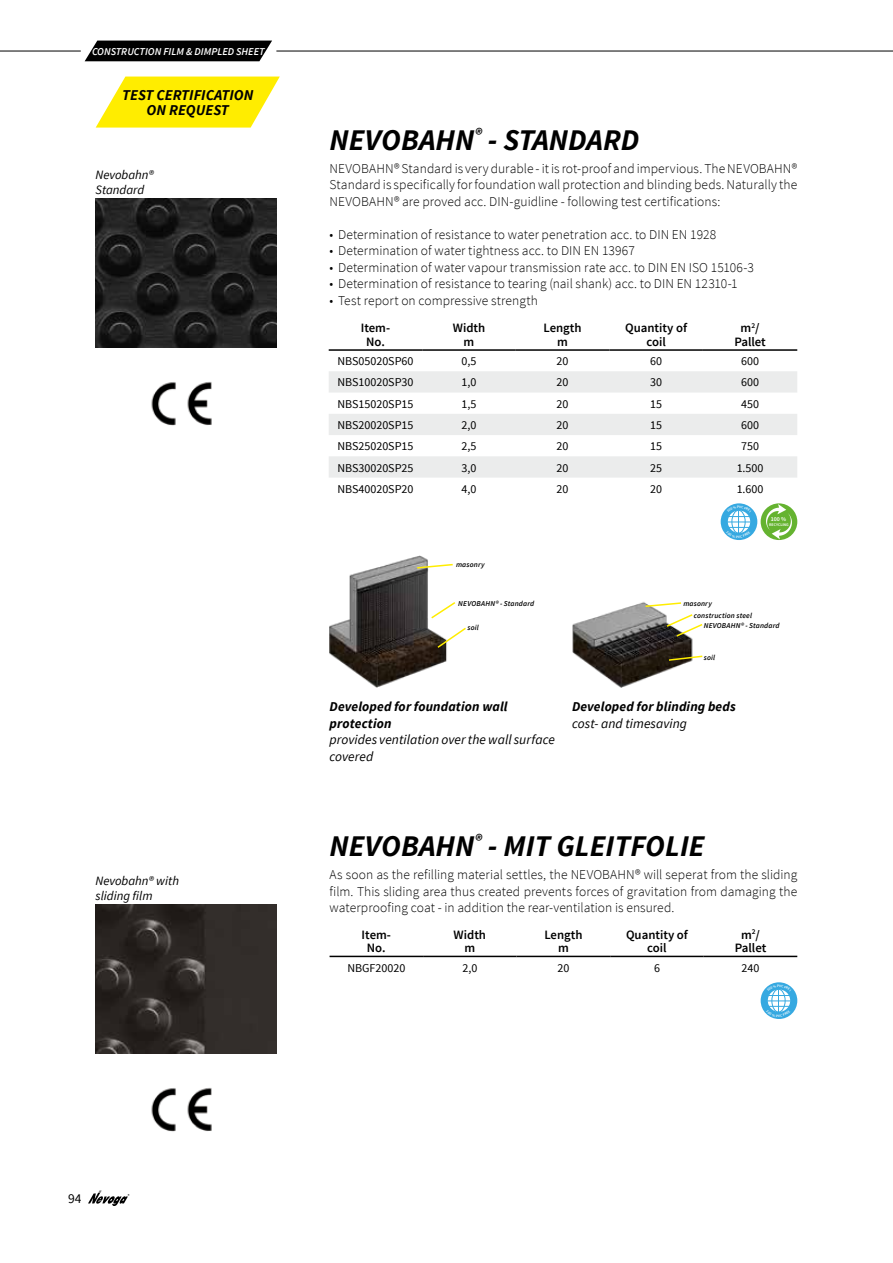
<style>
.page{position:relative;width:893px;height:1263px;background:#fff}
.page>*{position:absolute;margin:0;border:0;box-sizing:border-box;transform-origin:0 0}
.t1{font:italic 700 30px "Source Sans Pro";color:#000}
.t2{font:italic 700 15px/15px "Source Sans Pro";color:#000;text-align:center}
.t3{font:300 13.5px/16.5px "Source Sans Pro";letter-spacing:.005em;color:#000;text-align:justify}
.t4{font:italic 13.5px/16.5px "Source Sans Pro";letter-spacing:.005em;color:#000}
.t5{font:italic 700 13.5px/16.5px "Source Sans Pro";letter-spacing:.01em;color:#000}
.t6{font:13.5px "Source Sans Pro";color:#000}
.t7{font:600 12.75px/13.5px "Source Sans Pro";color:#000;text-align:center}
.t8{font:italic 12.75px/15px "Source Sans Pro";color:#000}
.t9{font:12px "Source Sans Pro";color:#000}
.t10{font:italic 600 10.5px "Source Sans Pro";color:#fff}
.t11{font:italic 600 7.5px/12px "Source Sans Pro";letter-spacing:.02em;color:#000}
.t12{font:600 6px "Source Sans Pro";color:#fff}
.t13{font:600 4.05px "Source Sans Pro";color:#fff}
</style>
<div class="page">
<svg style="left:88px;top:1191px;width:41px;height:15px"></svg>
<svg style="left:329px;top:371px;width:468px;height:107px;fill:#ebecec"></svg>
<hr style="left:329px;top:349px;width:93px;height:2px;background:#000">
<hr style="left:422px;top:349px;width:94px;height:2px;background:#000">
<hr style="left:516px;top:349px;width:93px;height:2px;background:#000">
<hr style="left:609px;top:349px;width:94px;height:2px;background:#000">
<hr style="left:703px;top:349px;width:94px;height:2px;background:#000">
<hr style="left:0;top:51px;width:81px;height:1px;background:#000">
<hr style="left:276px;top:51px;width:617px;height:1px;background:#000">
<svg style="left:85px;top:41px;width:187px;height:20px;background:#101010"></svg>
<svg style="left:96px;top:77px;width:184px;height:51px"></svg>
<svg style="left:330px;top:957px;width:467px;height:1px"></svg>
<hr style="left:330px;top:956px;width:93px;height:1px;background:#000">
<hr style="left:423px;top:956px;width:94px;height:1px;background:#000">
<hr style="left:517px;top:956px;width:93px;height:1px;background:#000">
<hr style="left:610px;top:956px;width:94px;height:1px;background:#000">
<hr style="left:704px;top:956px;width:93px;height:1px;background:#000">
<div style="left:721px;top:503px;width:36px;height:37px;background:#36a9e1;border-radius:50%"></div>
<div style="left:726px;top:509px;width:26px;height:25px;border:1px solid #36a9e1;border-radius:50%"></div>
<div style="left:761px;top:503px;width:36px;height:37px;background:#65b330;border-radius:50%"></div>
<svg style="left:766px;top:504px;width:26px;height:35px"></svg>
<img style="left:572px;top:602px;width:121px;height:86px">
<svg style="left:667px;top:655px;width:36px;height:7px"></svg>
<svg style="left:644px;top:602px;width:59px;height:36px"></svg>
<img style="left:330px;top:555px;width:117px;height:132px">
<svg style="left:416px;top:563px;width:37px;height:6px"></svg>
<svg style="left:436px;top:626px;width:30px;height:23px"></svg>
<svg style="left:430px;top:601px;width:26px;height:19px"></svg>
<img style="left:96px;top:199px;width:180px;height:148px">
<img style="left:151px;top:382px;width:61px;height:44px">
<img style="left:96px;top:905px;width:180px;height:148px">
<img style="left:151px;top:1088px;width:61px;height:44px">
<div style="left:761px;top:982px;width:36px;height:37px;background:#36a9e1;border-radius:50%"></div>
<div style="left:766px;top:988px;width:26px;height:25px;border:1px solid #36a9e1;border-radius:50%"></div>
<svg style="left:726px;top:506px;width:25px;height:32px"></svg>
<svg style="left:766px;top:984px;width:25px;height:33px"></svg>
<p class="t10" style="left:92px;top:45px;width:174px">CONSTRUCTION FILM &amp; DIMPLED SHEET</p>
<p class="t2" style="left:122px;top:88px;width:133px">TEST CERTIFICATION<br>ON REQUEST</p>
<p class="t8" style="left:96px;top:167px;width:60px">Nevobahn®<br>Standard</p>
<p class="t8" style="left:96px;top:873px;width:85px">Nevobahn® with sliding film</p>
<h1 class="t1" style="left:330px;top:121px;width:311px">NEVOBAHN<sup>®</sup> - STANDARD</h1>
<p class="t3" style="left:330px;top:160px;width:469px">NEVOBAHN® Standard is very durable - it is rot-proof and impervious. The NEVOBAHN® Standard is specifically for foundation wall protection and blinding beds. Naturally the NEVOBAHN® are proved acc. DIN-guidline - following test certifications:</p>
<p class="t3" style="left:330px;top:226px;width:388px">• Determination of resistance to water penetration acc. to DIN EN 1928</p>
<p class="t3" style="left:330px;top:243px;width:307px">• Determination of water tightness acc. to DIN EN 13967</p>
<p class="t3" style="left:330px;top:259px;width:426px">• Determination of water vapour transmission rate acc. to DIN EN ISO 15106-3</p>
<p class="t3" style="left:330px;top:276px;width:410px">• Determination of resistance to tearing (nail shank) acc. to DIN EN 12310-1</p>
<p class="t3" style="left:330px;top:292px;width:210px">• Test report on compressive strength</p>
<p class="t7" style="left:361px;top:322px;width:31px">Item-<br>No.</p>
<p class="t7" style="left:453px;top:322px;width:34px">Width m</p>
<p class="t7" style="left:543px;top:322px;width:40px">Length m</p>
<p class="t7" style="left:625px;top:322px;width:63px">Quantity of coil</p>
<p class="t7" style="left:734px;top:322px;width:33px">m<sup>2</sup>/<br>Pallet</p>
<p class="t9" style="left:337px;top:354px;width:78px">NBS05020SP60</p>
<p class="t9" style="left:462px;top:354px;width:16px">0,5</p>
<p class="t9" style="left:557px;top:354px;width:13px">20</p>
<p class="t9" style="left:650px;top:354px;width:13px">60</p>
<p class="t9" style="left:741px;top:354px;width:19px">600</p>
<p class="t9" style="left:337px;top:375px;width:78px">NBS10020SP30</p>
<p class="t9" style="left:462px;top:375px;width:16px">1,0</p>
<p class="t9" style="left:557px;top:375px;width:13px">20</p>
<p class="t9" style="left:650px;top:375px;width:13px">30</p>
<p class="t9" style="left:741px;top:375px;width:19px">600</p>
<p class="t9" style="left:337px;top:396px;width:78px">NBS15020SP15</p>
<p class="t9" style="left:462px;top:396px;width:16px">1,5</p>
<p class="t9" style="left:557px;top:396px;width:13px">20</p>
<p class="t9" style="left:650px;top:396px;width:13px">15</p>
<p class="t9" style="left:741px;top:396px;width:19px">450</p>
<p class="t9" style="left:337px;top:417px;width:78px">NBS20020SP15</p>
<p class="t9" style="left:462px;top:417px;width:16px">2,0</p>
<p class="t9" style="left:557px;top:417px;width:13px">20</p>
<p class="t9" style="left:650px;top:417px;width:13px">15</p>
<p class="t9" style="left:741px;top:417px;width:19px">600</p>
<p class="t9" style="left:337px;top:439px;width:78px">NBS25020SP15</p>
<p class="t9" style="left:462px;top:439px;width:16px">2,5</p>
<p class="t9" style="left:557px;top:439px;width:13px">20</p>
<p class="t9" style="left:650px;top:439px;width:13px">15</p>
<p class="t9" style="left:741px;top:439px;width:19px">750</p>
<p class="t9" style="left:337px;top:460px;width:78px">NBS30020SP25</p>
<p class="t9" style="left:462px;top:460px;width:16px">3,0</p>
<p class="t9" style="left:557px;top:460px;width:13px">20</p>
<p class="t9" style="left:650px;top:460px;width:13px">25</p>
<p class="t9" style="left:737px;top:460px;width:28px">1.500</p>
<p class="t9" style="left:337px;top:481px;width:78px">NBS40020SP20</p>
<p class="t9" style="left:462px;top:481px;width:16px">4,0</p>
<p class="t9" style="left:557px;top:481px;width:13px">20</p>
<p class="t9" style="left:650px;top:481px;width:13px">20</p>
<p class="t9" style="left:737px;top:481px;width:28px">1.600</p>
<p class="t12" style="left:771px;top:515px;width:17px">100 %</p>
<p class="t13" style="left:769px;top:522px;width:21px">RECYCLING</p>
<p class="t11" style="left:456px;top:558px;width:30px">masonry</p>
<p class="t11" style="left:458px;top:597px;width:77px">NEVOBAHN® - Standard</p>
<p class="t11" style="left:694px;top:598px;width:60px;text-indent:-10px">masonry construction steel</p>
<p class="t11" style="left:468px;top:622px;width:13px">soil</p>
<p class="t11" style="left:704px;top:619px;width:77px">NEVOBAHN® - Standard</p>
<p class="t11" style="left:704px;top:651px;width:13px">soil</p>
<p class="t5" style="left:330px;top:698px;width:179px">Developed for foundation wall protection</p>
<p class="t4" style="left:330px;top:731px;width:227px">provides ventilation over the wall surface covered</p>
<p class="t5" style="left:572px;top:698px;width:165px">Developed for blinding beds</p>
<p class="t4" style="left:572px;top:715px;width:117px">cost- and timesaving</p>
<h1 class="t1" style="left:330px;top:827px;width:377px">NEVOBAHN<sup>®</sup> - MIT GLEITFOLIE</h1>
<p class="t3" style="left:330px;top:866px;width:469px">As soon as the refilling material settles, the NEVOBAHN® will seperat from the sliding film. This sliding area thus created prevents forces of gravitation from damaging the waterproofing coat - in addition the rear-ventilation is ensured.</p>
<p class="t7" style="left:362px;top:928px;width:31px">Item-<br>No.</p>
<p class="t7" style="left:454px;top:928px;width:34px">Width m</p>
<p class="t7" style="left:544px;top:928px;width:40px">Length m</p>
<p class="t7" style="left:626px;top:928px;width:63px">Quantity of coil</p>
<p class="t7" style="left:735px;top:928px;width:33px">m<sup>2</sup>/<br>Pallet</p>
<p class="t9" style="left:347px;top:960px;width:59px">NBGF20020</p>
<p class="t9" style="left:462px;top:960px;width:16px">2,0</p>
<p class="t9" style="left:557px;top:960px;width:13px">20</p>
<p class="t9" style="left:654px;top:960px;width:7px">6</p>
<p class="t9" style="left:742px;top:960px;width:19px">240</p>
<p class="t6" style="left:68px;top:1190px;width:15px">94</p>
</div>
